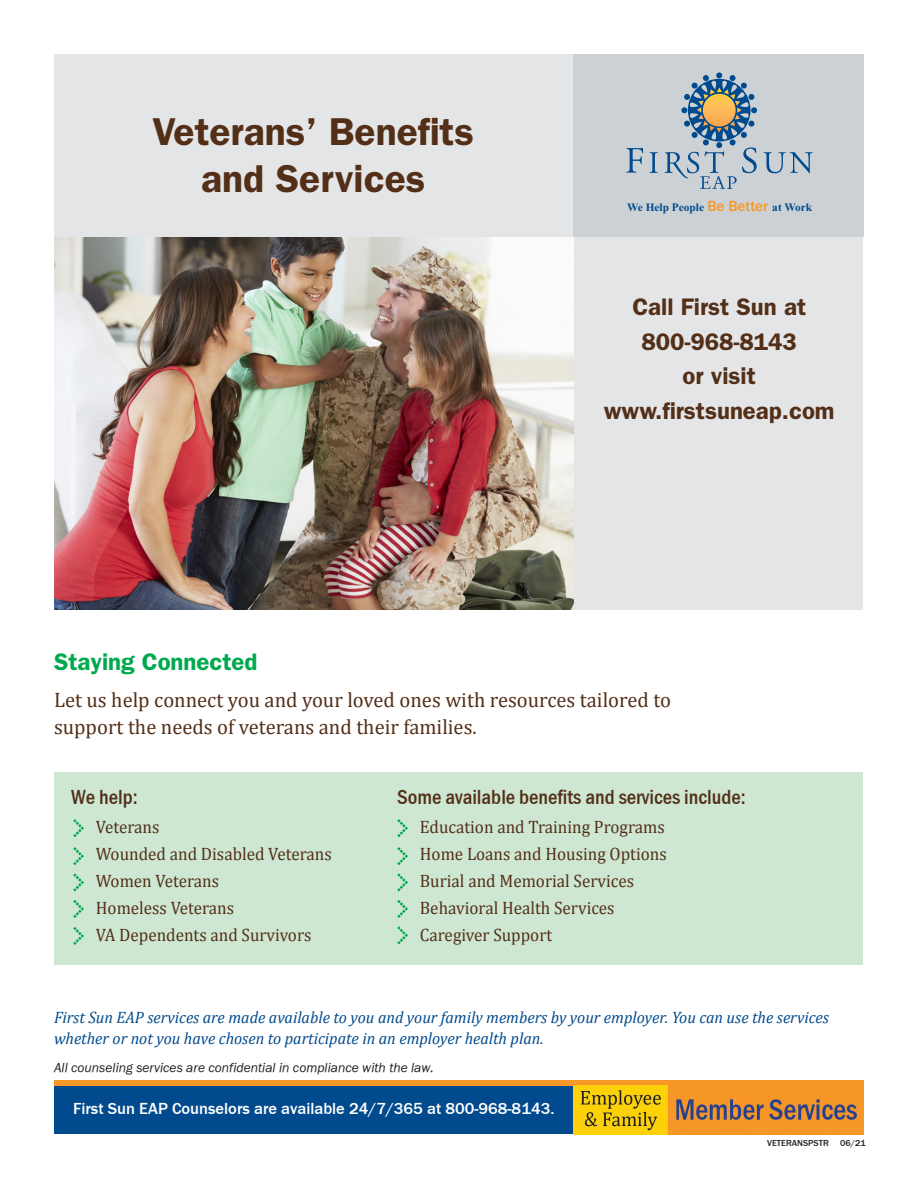
<style>
.page{position:relative;width:918px;height:1188px;background:#fff}
.page>*{position:absolute;margin:0;border:0;box-sizing:border-box;transform-origin:0 0}
.t1{font:600 39px/46.8px "Franklin Gothic";color:#532f18;text-align:center}
.t2{font:600 24px/34.5px "Franklin Gothic";color:#532f18;text-align:center}
.t3{font:600 24px "Franklin Gothic";color:#00a94e}
.t4{font:21px/27px "Cambria";color:#532f18}
.t5{font:700 21px "Franklin Gothic Cond";color:#532f18}
.t6{font:18px "Cambria";color:#532f18;scale:.95 1}
.t7{font:italic 16.5px/21px "Cambria";color:#004a8d}
.t8{font:700 16.5px "Franklin Gothic";color:#fff}
.t9{font:500 15.15px "Franklin Gothic";color:#f79727}
.Default{font:italic 13.5px "Franklin Gothic";color:#231f20}
.t10{font:700 11.4px "Times New Roman";color:#004a8d}
.t11{font:700 9px "Franklin Gothic";color:#231f20}
.s1{font-family:"Times New Roman";font-weight:700;font-size:11.4px;color:#004a8d}
</style>
<div class="page">
<div style="left:573px;top:236px;width:289px;height:373px;background:#e4e5e7"></div>
<img style="left:54px;top:236px;width:519px;height:373px">
<div style="left:54px;top:54px;width:808px;height:182px;background:#e4e5e7"></div>
<div style="left:573px;top:54px;width:291px;height:182px;background:#ccd1d5"></div>
<svg style="left:650px;top:152px;width:8px;height:21px"></svg>
<svg style="left:626px;top:148px;width:17px;height:25px"></svg>
<svg style="left:764px;top:152px;width:49px;height:21px"></svg>
<svg style="left:665px;top:72px;width:92px;height:117px"></svg>
<div style="left:54px;top:1086px;width:520px;height:48px;background:#004a8d"></div>
<div style="left:54px;top:1080px;width:810px;height:6px;background:#f79727"></div>
<img style="left:574px;top:1086px;width:290px;height:48px">
<div style="left:54px;top:772px;width:808px;height:192px;background:#cee7d3"></div>
<svg style="left:73px;top:873px;width:11px;height:19px"></svg>
<svg style="left:73px;top:819px;width:11px;height:18px"></svg>
<svg style="left:73px;top:847px;width:11px;height:18px"></svg>
<svg style="left:73px;top:927px;width:11px;height:18px"></svg>
<svg style="left:73px;top:900px;width:11px;height:18px"></svg>
<svg style="left:397px;top:873px;width:11px;height:19px"></svg>
<svg style="left:397px;top:819px;width:11px;height:18px"></svg>
<svg style="left:397px;top:847px;width:11px;height:18px"></svg>
<svg style="left:397px;top:900px;width:11px;height:18px"></svg>
<svg style="left:397px;top:926px;width:11px;height:18px"></svg>
<p class="t1" style="left:152px;top:107px;width:323px">Veterans’ Benefits and Services</p>
<p class="t9" style="left:707px;top:196px;width:106px">Be Better <span class="s1">Work</span></p>
<p class="t10" style="left:627px;top:199px;width:79px">We Help People</p>
<p class="t10" style="left:772px;top:199px;width:11px">at</p>
<p class="t2" style="left:604px;top:289px;width:232px">Call First Sun at<br>800-968-8143<br>or visit www.firstsuneap.com</p>
<p class="t3" style="left:54px;top:647px;width:205px">Staying Connected</p>
<p class="t4" style="left:54px;top:687px;width:619px">Let us help connect you and your loved ones with resources tailored to support the needs of veterans and their families.</p>
<p class="t5" style="left:71px;top:785px;width:68px">We help:</p>
<p class="t6" style="left:96px;top:816px;width:68px">Veterans</p>
<p class="t6" style="left:96px;top:843px;width:250px">Wounded and Disabled Veterans</p>
<p class="t6" style="left:96px;top:870px;width:131px">Women Veterans</p>
<p class="t6" style="left:96px;top:897px;width:147px">Homeless Veterans</p>
<p class="t6" style="left:96px;top:924px;width:228px">VA Dependents and Survivors</p>
<p class="t5" style="left:397px;top:785px;width:350px">Some available benefits and services include:</p>
<p class="t6" style="left:420px;top:816px;width:259px">Education and Training Programs</p>
<p class="t6" style="left:420px;top:843px;width:261px">Home Loans and Housing Options</p>
<p class="t6" style="left:420px;top:870px;width:227px">Burial and Memorial Services</p>
<p class="t6" style="left:420px;top:897px;width:207px">Behavioral Health Services</p>
<p class="t6" style="left:420px;top:924px;width:141px">Caregiver Support</p>
<p class="t7" style="left:54px;top:1006px;width:776px">First Sun EAP services are made available to you and your family members by your employer. You can use the services whether or not you have chosen to participate in an employer health plan.</p>
<p class="Default" style="left:54px;top:1061px;width:382px">All counseling services are confidential in compliance with the law.</p>
<p class="t8" style="left:73px;top:1099px;width:483px">First Sun EAP Counselors are available 24/7/365 at 800-968-8143.</p>
<p class="t11" style="left:767px;top:1138px;width:63px">VETERANSPSTR</p>
<p class="t11" style="left:840px;top:1138px;width:27px">06/21</p>
</div>
